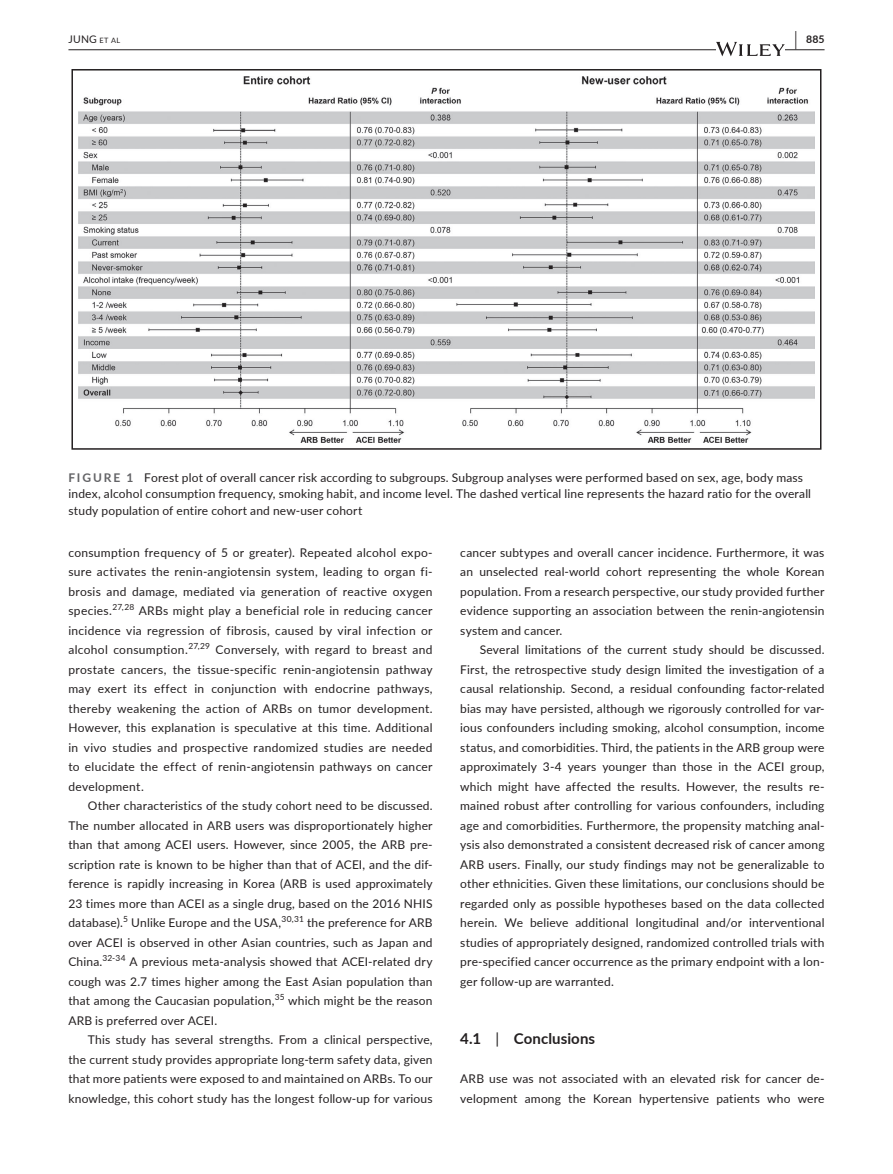
<style>
.page{position:relative;width:893px;height:1174px;background:#fff}
.page>*{position:absolute;margin:0;border:0;box-sizing:border-box;transform-origin:0 0}
.t1{font:700 15px "Lato";letter-spacing:.005em;color:#231f20}
.t2{font:12px/19.5px "Lato";letter-spacing:.015em;color:#231f20;text-align:justify}
.t3{font:10.5px "Lato";color:#231f20}
.t4{font:700 10.5px "Lato";color:#231f20}
.t5{font:8.4px "Lato";letter-spacing:.02em;color:#231f20}
.s1{font-size:7.35px}
.s2{font-size:19.5px}
.s3{font-weight:700;color:#636366}
.s4{font-weight:400}
</style>
<div class="page">
<hr style="left:68px;top:49px;width:756px;height:1px;background:#231f20">
<svg style="left:716px;top:42px;width:69px;height:14px"></svg>
<img style="left:79px;top:76px;width:735px;height:366px">
<div style="left:71px;top:69px;width:750px;height:381px;border:2px solid #231f20"></div>
<p class="t3" style="left:68px;top:31px;width:53px">JUNG <span class="s1">et al</span></p>
<p class="t4" style="left:795px;top:31px;width:31px"><span class="s2">|</span> 885</p>
<p class="t2" style="left:68px;top:469px;width:744px;line-height:16.5px;text-align:left"><span class="s3">FIGURE 1</span> Forest plot of overall cancer risk according to subgroups. Subgroup analyses were performed based on sex, age, body mass index, alcohol consumption frequency, smoking habit, and income level. The dashed vertical line represents the hazard ratio for the overall study population of entire cohort and new-user cohort</p>
<p class="t2" style="left:68px;top:542px;width:366px">consumption frequency of 5 or greater). Repeated alcohol expo&shy;sure activates the renin-angiotensin system, leading to organ fi&shy;brosis and damage, mediated via generation of reactive oxygen species.</p>
<p class="t5" style="left:113px;top:601px;width:23px">27,28</p>
<p class="t2" style="left:68px;top:600px;width:366px;text-indent:70px">ARBs might play a beneficial role in reducing cancer incidence via regression of fibrosis, caused by viral infection or alcohol consumption.</p>
<p class="t5" style="left:188px;top:640px;width:23px">27,29</p>
<p class="t2" style="left:68px;top:639px;width:366px;text-indent:147px">Conversely, with regard to breast and prostate cancers, the tissue-specific renin-angiotensin pathway may exert its effect in conjunction with endocrine pathways, thereby weakening the action of ARBs on tumor development.<br>However, this explanation is speculative at this time. Additional in vivo studies and prospective randomized studies are needed to elucidate the effect of renin-angiotensin pathways on cancer development.</p>
<p class="t2" style="left:68px;top:795px;width:366px;text-indent:20px">Other characteristics of the study cohort need to be discussed.<br>The number allocated in ARB users was disproportionately higher than that among ACEI users. However, since 2005, the ARB pre&shy;scription rate is known to be higher than that of ACEI, and the dif&shy;ference is rapidly increasing in Korea (ARB is used approximately 23 times more than ACEI as a single drug, based on the 2016 NHIS database).<sup>5</sup> Unlike Europe and the USA,</p>
<p class="t5" style="left:282px;top:913px;width:24px">30,31</p>
<p class="t2" style="left:68px;top:912px;width:366px;text-indent:239px">the preference for ARB over ACEI is observed in other Asian countries, such as Japan and China.</p>
<p class="t5" style="left:103px;top:952px;width:24px">32-34</p>
<p class="t2" style="left:68px;top:951px;width:366px;text-indent:61px">A previous meta-analysis showed that ACEI-related dry cough was 2.7 times higher among the East Asian population than that among the Caucasian population,<sup>35</sup> which might be the reason ARB is preferred over ACEI.</p>
<p class="t2" style="left:68px;top:1029px;width:366px;text-indent:20px">This study has several strengths. From a clinical perspective, the current study provides appropriate long-term safety data, given that more patients were exposed to and maintained on ARBs. To our knowledge, this cohort study has the longest follow-up for various</p>
<p class="t2" style="left:460px;top:542px;width:366px">cancer subtypes and overall cancer incidence. Furthermore, it was an unselected real-world cohort representing the whole Korean population. From a research perspective, our study provided further evidence supporting an association between the renin-angiotensin system and cancer.</p>
<p class="t2" style="left:460px;top:639px;width:366px;text-indent:20px">Several limitations of the current study should be discussed.<br>First, the retrospective study design limited the investigation of a causal relationship. Second, a residual confounding factor-related bias may have persisted, although we rigorously controlled for var&shy;ious confounders including smoking, alcohol consumption, income status, and comorbidities. Third, the patients in the ARB group were approximately 3-4 years younger than those in the ACEI group, which might have affected the results. However, the results re&shy;mained robust after controlling for various confounders, including age and comorbidities. Furthermore, the propensity matching anal&shy;ysis also demonstrated a consistent decreased risk of cancer among ARB users. Finally, our study findings may not be generalizable to other ethnicities. Given these limitations, our conclusions should be regarded only as possible hypotheses based on the data collected herein. We believe additional longitudinal and/or interventional studies of appropriately designed, randomized controlled trials with pre-specified cancer occurrence as the primary endpoint with a lon&shy;ger follow-up are warranted.</p>
<p class="t1" style="left:460px;top:1028px;width:136px">4.1 <span class="s4">|</span> Conclusions</p>
<p class="t2" style="left:460px;top:1068px;width:366px">ARB use was not associated with an elevated risk for cancer de&shy;velopment among the Korean hypertensive patients who were</p>
</div>
